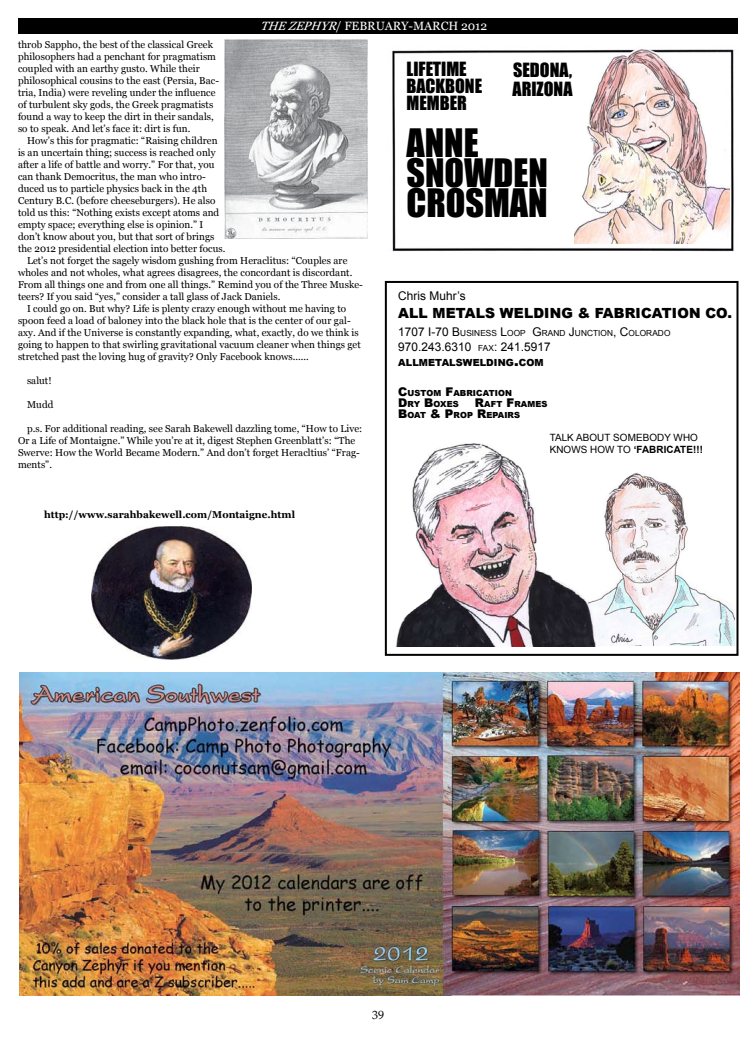
<style>
.page{position:relative;width:756px;height:1044px;background:#fff}
.page>*{position:absolute;margin:0;border:0;box-sizing:border-box;transform-origin:0 0}
.t1{font:36px/30px "Impact";color:#000}
.t2{font:18px/17px "Impact";color:#000}
.t3{font:900 14px "Arial";color:#000}
.t4{font:12px "Arial";color:#000}
.t5{font:12px "Georgia";color:#fff}
.t6{font:12px "Palatino Linotype";color:#000}
.t7{font:10px/12px "Georgia";color:#000}
.t8{font:700 10px "Georgia";color:#000}
.t9{font:10px/12px "Arial";color:#000}
.t10{font:900 9.8px "Arial";color:#000}
.t11{font:900 8.4px/11px "Arial";color:#000}
.t12{font:8.4px "Arial";color:#000}
.s1{font-style:italic}
.s2{font-size:12px}
.s3{font-size:8.4px}
.s4{font-size:14px}
.s5{font-weight:700}
</style>
<div class="page">
<div style="left:18px;top:18px;width:720px;height:16px;background:#000"></div>
<img style="left:19px;top:672px;width:720px;height:324px">
<img style="left:599px;top:473px;width:135px;height:173px">
<img style="left:392px;top:49px;width:342px;height:203px">
<img style="left:575px;top:49px;width:155px;height:195px">
<img style="left:224px;top:40px;width:144px;height:199px">
<img style="left:91px;top:526px;width:161px;height:134px">
<img style="left:396px;top:443px;width:203px;height:203px">
<div style="left:385px;top:281px;width:353px;height:375px;border:2px solid #000"></div>
<p class="t5" style="left:260px;top:19px;width:229px"><span class="s1">THEZEPHYR</span>/ FEBRUARY-MARCH 2012</p>
<p class="t7" style="left:18px;top:38px;width:203px">throb Sappho, the best of the classical Greek philosophers had a penchant for pragmatism coupled with an earthy gusto. While their philosophical cousins to the east (Persia, Bac&shy;tria, India) were reveling under the influence of turbulent sky gods, the Greek pragmatists found a way to keep the dirt in their sandals, so to speak. And let’s face it: dirt is fun.</p>
<p class="t7" style="left:27px;top:134px;width:192px">How’s this for pragmatic: “Raising children</p>
<p class="t7" style="left:18px;top:146px;width:199px">is an uncertain thing; success is reached only</p>
<p class="t7" style="left:18px;top:158px;width:198px">after a life of battle and worry.” For that, you</p>
<p class="t7" style="left:18px;top:170px;width:190px">can thank Democritus, the man who intro-</p>
<p class="t7" style="left:18px;top:182px;width:191px">duced us to particle physics back in the 4th</p>
<p class="t7" style="left:18px;top:194px;width:199px">Century B.C. (before cheeseburgers). He also</p>
<p class="t7" style="left:18px;top:206px;width:203px">told us this: “Nothing exists except atoms and</p>
<p class="t7" style="left:18px;top:218px;width:187px">empty space; everything else is opinion.” I</p>
<p class="t7" style="left:18px;top:230px;width:198px">don’t know about you, but that sort of brings</p>
<p class="t7" style="left:18px;top:242px;width:209px">the 2012 presidential election into better focus.</p>
<p class="t7" style="left:27px;top:254px;width:322px">Let’s not forget the sagely wisdom gushing from Heraclitus: “Couples are</p>
<p class="t7" style="left:18px;top:266px;width:336px">wholes and not wholes, what agrees disagrees, the concordant is discordant.</p>
<p class="t7" style="left:18px;top:278px;width:347px">From all things one and from one all things.” Remind you of the Three Muske-</p>
<p class="t7" style="left:18px;top:290px;width:264px">teers? If you said “yes,” consider a tall glass of Jack Daniels.</p>
<p class="t7" style="left:27px;top:302px;width:321px">I could go on. But why? Life is plenty crazy enough without me having to</p>
<p class="t7" style="left:18px;top:314px;width:334px">spoon feed a load of baloney into the black hole that is the center of our gal-</p>
<p class="t7" style="left:18px;top:326px;width:343px">axy. And if the Universe is constantly expanding, what, exactly, do we think is</p>
<p class="t7" style="left:18px;top:338px;width:345px">going to happen to that swirling gravitational vacuum cleaner when things get</p>
<p class="t7" style="left:18px;top:350px;width:293px">stretched past the loving hug of gravity? Only Facebook knows......</p>
<p class="t7" style="left:27px;top:374px;width:26px">salut!</p>
<p class="t7" style="left:27px;top:398px;width:28px">Mudd</p>
<p class="t7" style="left:18px;top:422px;width:346px;text-indent:9px">p.s. For additional reading, see Sarah Bakewell dazzling tome, “How to Live:<br>Or a Life of Montaigne.” While you’re at it, digest Stephen Greenblatt’s: “The Swerve: How the World Became Modern.” And don’t forget Heracltius’ “Frag&shy;ments”.</p>
<p class="t8" style="left:44px;top:508px;width:253px">http://www.sarahbakewell.com/Montaigne.html</p>
<h2 class="t2" style="left:406px;top:60px;width:77px">LIFETIME<br>BACKBONE<br>MEMBER</h2>
<h1 class="t1" style="left:406px;top:127px;width:143px">ANNE<br>SNOWDEN<br>CROSMAN</h1>
<h2 class="t2" style="left:513px;top:60px;width:61px;line-height:19px">SEDONA,<br>ARIZONA</h2>
<p class="t4" style="left:398px;top:288px;width:69px">CHRIS MUHR’S</p>
<h3 class="t3" style="left:398px;top:303px;width:336px">ALL METALS WELDING &amp; FABRICATION CO.</h3>
<p class="t12" style="left:398px;top:328px;width:274px"><span class="s2">1707 I-70 B</span>USINESS <span class="s2">L</span>OOP <span class="s2">G</span>RAND <span class="s2">J</span>UNCTION<span class="s2">, C</span>OLORADO</p>
<p class="t4" style="left:398px;top:339px;width:154px">970.243.6310 <span class="s3">FAX</span>: 241.5917</p>
<p class="t10" style="left:398px;top:355px;width:147px">ALLMETALSWELDING<span class="s4">.</span>COM</p>
<p class="t11" style="left:398px;top:387px;width:116px"><span class="s2">C</span>USTOM <span class="s2">F</span>ABRICATION<br><span class="s2">D</span>RY <span class="s2">B</span>OXES</p>
<p class="t11" style="left:398px;top:398px;width:151px;text-indent:77px"><span class="s2">R</span>AFT <span class="s2">F</span>RAMES<br><span class="s2">B</span>OAT <span class="s2">&amp; P</span>ROP <span class="s2">R</span>EPAIRS</p>
<p class="t9" style="left:550px;top:431px;width:155px">TALK ABOUT SOMEBODY WHO<br>KNOWS HOW TO <span class="s5">‘FABRICATE!!!</span></p>
<p class="t6" style="left:372px;top:1007px;width:13px">39</p>
</div>
